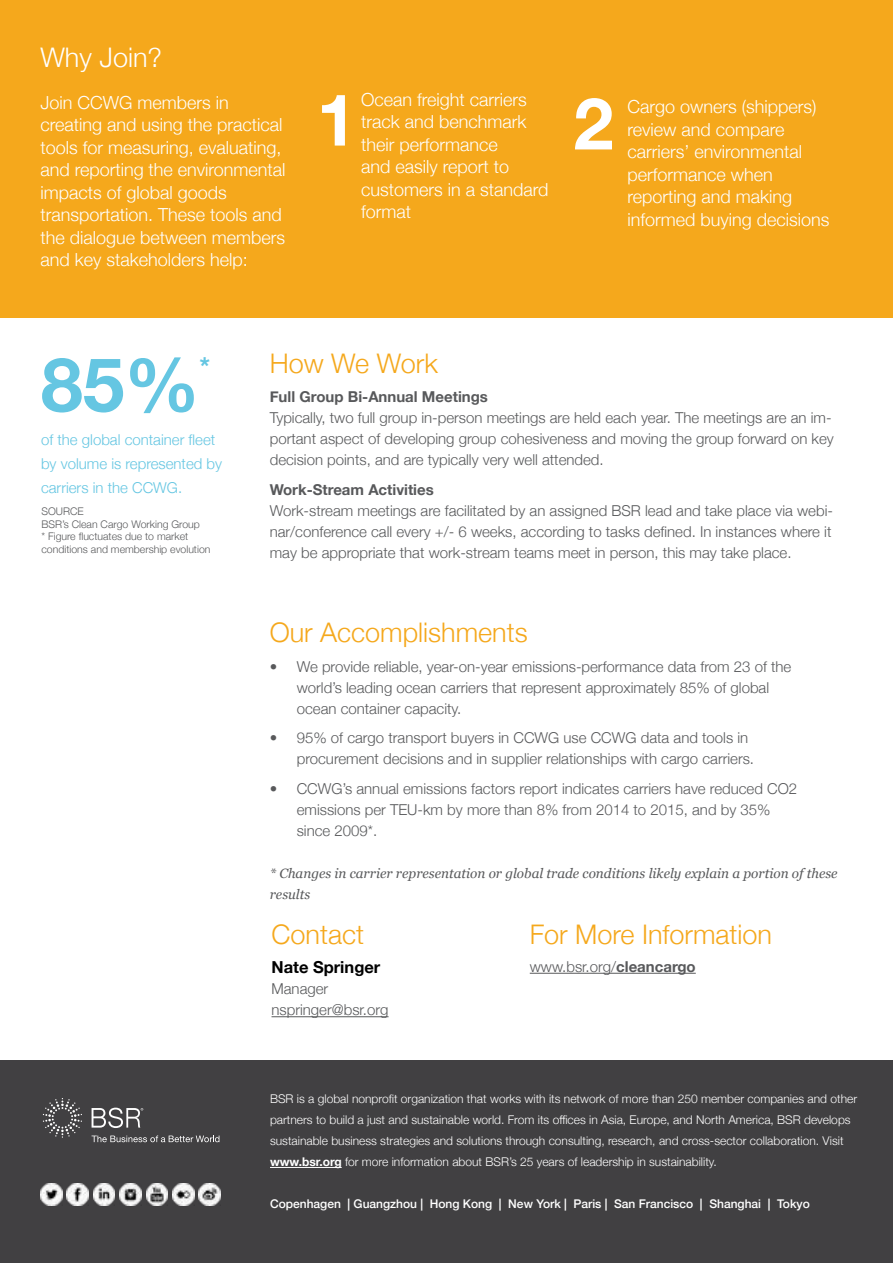
<style>
.page{position:relative;width:893px;height:1263px;background:#fff}
.page>*{position:absolute;margin:0;border:0;box-sizing:border-box;transform-origin:0 0}
.t1{font:700 75px "Helvetica Neue";color:#65c6e2}
.t2{font:700 72px "Helvetica Neue";color:#fff}
.t3{font:300 27px "Helvetica Neue";color:#f5a81c}
.t4{font:300 27px "Helvetica Neue";color:#fff}
.t5{font:700 26.25px "Helvetica Neue";color:#65c6e2}
.t6{font:300 18px/22.5px "Helvetica Neue";color:#fff}
.t7{font:700 16.5px "Helvetica Neue";color:#000}
.t8{font:300 15px/21px "Helvetica Neue";color:#58595b}
.t9{font:300 15px/24px "Helvetica Neue";color:#65c6e2}
.t10{font:700 15px "Helvetica Neue";color:#58595b}
.t11{font:italic 13.5px/21px "Georgia";color:#58595b}
.t12{font:300 12px/21px "Helvetica Neue";color:#fff}
.t13{font:500 12px "Helvetica Neue";color:#fff}
.t14{font:300 10.5px/12.6px "Helvetica Neue";color:#58595b}
.s1{font-weight:700}
</style>
<div class="page">
<div style="left:0;top:1060px;width:893px;height:203px;background:#414042"></div>
<hr style="left:270px;top:1167px;width:72px;height:1px;background:#fff">
<svg style="left:92px;top:1135px;width:127px;height:7px"></svg>
<svg style="left:43px;top:1098px;width:39px;height:40px"></svg>
<svg style="left:92px;top:1107px;width:51px;height:21px"></svg>
<img style="left:40px;top:1184px;width:22px;height:21px">
<img style="left:67px;top:1184px;width:21px;height:21px">
<img style="left:172px;top:1184px;width:22px;height:21px">
<img style="left:120px;top:1184px;width:21px;height:21px">
<img style="left:199px;top:1184px;width:21px;height:21px">
<img style="left:146px;top:1184px;width:22px;height:21px">
<img style="left:93px;top:1184px;width:22px;height:21px">
<div style="left:0;top:0;width:893px;height:318px;background:#f5a81c"></div>
<hr style="left:271px;top:1016px;width:118px;height:1px;background:#58595b">
<hr style="left:530px;top:973px;width:166px;height:1px;background:#58595b">
<h3 class="t4" style="left:40px;top:35px;width:123px">Why Join?</h3>
<p class="t6" style="left:41px;top:90px;width:247px">Join CCWG members in creating and using the practical tools for measuring, evaluating, and reporting the environmental impacts of global goods transportation. These tools and the dialogue between members and key stakeholders help:</p>
<p class="t6" style="left:361px;top:87px;width:189px">Ocean freight carriers track and benchmark their performance<br>and easily report to customers in a standard format</p>
<p class="t6" style="left:627px;top:94px;width:204px">Cargo owners (shippers) review and compare carriers’ environmental performance when reporting and making informed buying decisions</p>
<h2 class="t2" style="left:317px;top:63px;width:42px">1</h2>
<h2 class="t2" style="left:573px;top:67px;width:42px">2</h2>
<h1 class="t1" style="left:41px;top:326px;width:160px">85%</h1>
<h3 class="t5" style="left:199px;top:346px;width:12px">*</h3>
<p class="t9" style="left:41px;top:426px;width:183px">of the global container fleet by volume is represented by carriers in the CCWG.</p>
<p class="t14" style="left:42px;top:504px;width:170px">SOURCE<br>BSR’s Clean Cargo Working Group<br>* Figure fluctuates due to market conditions and membership evolution</p>
<h3 class="t3" style="left:270px;top:341px;width:170px">How We Work</h3>
<p class="t10" style="left:270px;top:385px;width:220px">Full Group Bi-Annual Meetings</p>
<p class="t8" style="left:270px;top:406px;width:566px">Typically, two full group in-person meetings are held each year. The meetings are an im&shy;portant aspect of developing group cohesiveness and moving the group forward on key decision points, and are typically very well attended.</p>
<p class="t10" style="left:270px;top:478px;width:166px">Work-Stream Activities</p>
<p class="t8" style="left:270px;top:499px;width:565px;text-align:justify">Work-stream meetings are facilitated by an assigned BSR lead and take place via webi&shy;nar/conference call every +/- 6 weeks, according to tasks defined. In instances where it may be appropriate that work-stream teams meet in person, this may take place.</p>
<h3 class="t3" style="left:270px;top:610px;width:260px">Our Accomplishments</h3>
<p class="t8" style="left:297px;top:655px;width:496px;text-indent:-27px">• We provide reliable, year-on-year emissions-performance data from 23 of the world’s leading ocean carriers that represent approximately 85% of global ocean container capacity.</p>
<p class="t8" style="left:297px;top:726px;width:459px;text-indent:-27px">• 95% of cargo transport buyers in CCWG use CCWG data and tools in procurement decisions and in supplier relationships with cargo carriers.</p>
<p class="t8" style="left:297px;top:777px;width:502px;text-indent:-27px">• CCWG’s annual emissions factors report indicates carriers have reduced CO2 emissions per TEU-km by more than 8% from 2014 to 2015, and by 35% since 2009*.</p>
<p class="t11" style="left:270px;top:862px;width:569px">* Changes in carrier representation or global trade conditions likely explain a portion of these results</p>
<h3 class="t3" style="left:271px;top:912px;width:94px">Contact</h3>
<p class="t7" style="left:271px;top:954px;width:110px">Nate Springer</p>
<p class="t8" style="left:271px;top:977px;width:119px">Manager nspringer@bsr.org</p>
<h3 class="t3" style="left:530px;top:912px;width:244px">For More Information</h3>
<p class="t8" style="left:530px;top:955px;width:167px">www.bsr.org/<span class="s1">cleancargo</span></p>
<p class="t12" style="left:270px;top:1087px;width:589px">BSR is a global nonprofit organization that works with its network of more than 250 member companies and other partners to build a just and sustainable world. From its offices in Asia, Europe, and North America, BSR develops sustainable business strategies and solutions through consulting, research, and cross-sector collaboration. Visit <span class="s1">www.bsr.org</span> for more information about BSR’s 25 years of leadership in sustainability.</p>
<p class="t13" style="left:270px;top:1194px;width:541px">Copenhagen | Guangzhou | Hong Kong | New York | Paris | San Francisco | Shanghai | Tokyo</p>
</div>
